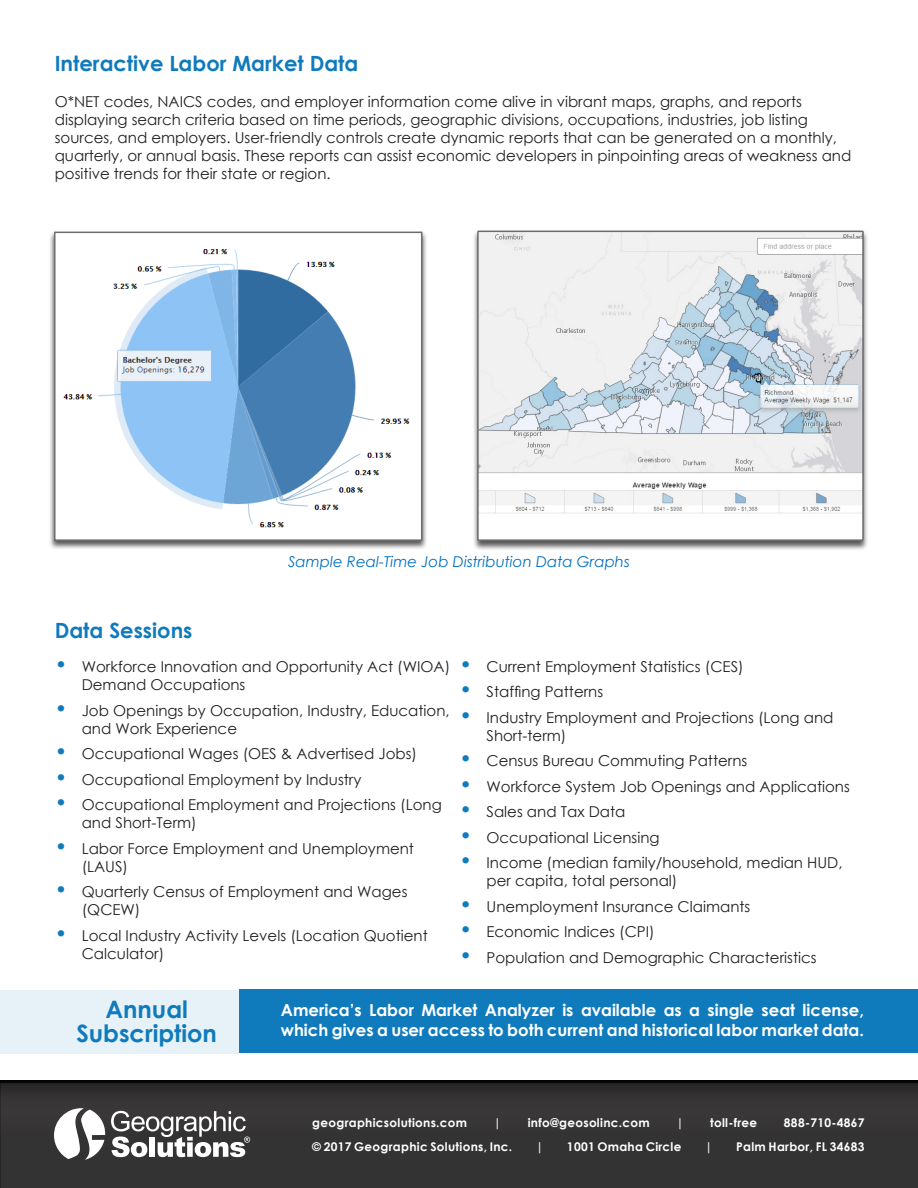
<style>
.page{position:relative;width:918px;height:1188px;background:#fff}
.page>*{position:absolute;margin:0;border:0;box-sizing:border-box;transform-origin:0 0}
.t1{font:700 24px "Century Gothic";color:#0f7bbc}
.t2{font:700 21px "Century Gothic";color:#0f7bbc}
.t3{font:700 16.5px/19.8px "Century Gothic";color:#fff}
.t4{font:15px/18px "Century Gothic";color:#231f20}
.t5{font:italic 15px "Century Gothic";color:#0070c0}
.t6{font:700 12px "Century Gothic";letter-spacing:.025em;color:#fff}
.s1{font-weight:700;font-size:21px;color:#0f7bbc}
</style>
<div class="page">
<div style="left:49px;top:231px;width:379px;height:319px;background:#231f20;opacity:.75"></div>
<svg style="left:53px;top:231px;width:370px;height:311px"></svg>
<div style="left:472px;top:230px;width:397px;height:320px;background:#231f20;opacity:.75"></div>
<img style="left:480px;top:234px;width:381px;height:304px">
<div style="left:477px;top:231px;width:387px;height:310px;border:2px solid #6c6d70"></div>
<svg style="left:1px;top:1080px;width:917px;height:108px;background:#313131"></svg>
<svg style="left:54px;top:1108px;width:51px;height:52px"></svg>
<svg style="left:111px;top:1111px;width:139px;height:46px"></svg>
<div style="left:239px;top:990px;width:679px;height:63px;background:#0f7bbc"></div>
<div style="left:1px;top:990px;width:238px;height:63px;background:#e7f2f8"></div>
<p class="t2" style="left:55px;top:47px;width:305px">Interactive Labor Market Data</p>
<p class="t4" style="left:55px;top:92px;width:798px">O*NET codes, NAICS codes, and employer information come alive in vibrant maps, graphs, and reports displaying search criteria based on time periods, geographic divisions, occupations, industries, job listing sources, and employers. User-friendly controls create dynamic reports that can be generated on a monthly, quarterly, or annual basis. These reports can assist economic developers in pinpointing areas of weakness and positive trends for their state or region.</p>
<p class="t5" style="left:288px;top:551px;width:343px">Sample Real-Time Job Distribution Data Graphs</p>
<p class="t2" style="left:55px;top:614px;width:139px">Data Sessions</p>
<p class="t4" style="left:82px;top:657px;width:370px;text-indent:-27px"><span class="s1">•</span> Workforce Innovation and Opportunity Act (WIOA)<br>Demand Occupations</p>
<p class="t4" style="left:82px;top:701px;width:369px;text-indent:-27px"><span class="s1">•</span> Job Openings by Occupation, Industry, Education, and Work Experience</p>
<p class="t4" style="left:55px;top:744px;width:364px"><span class="s1">•</span> Occupational Wages (OES &amp; Advertised Jobs)</p>
<p class="t4" style="left:55px;top:770px;width:308px"><span class="s1">•</span> Occupational Employment by Industry</p>
<p class="t4" style="left:82px;top:795px;width:362px;text-indent:-27px"><span class="s1">•</span> Occupational Employment and Projections (Long and Short-Term)</p>
<p class="t4" style="left:82px;top:839px;width:334px;text-indent:-27px"><span class="s1">•</span> Labor Force Employment and Unemployment (LAUS)</p>
<p class="t4" style="left:82px;top:882px;width:327px;text-indent:-27px"><span class="s1">•</span> Quarterly Census of Employment and Wages (QCEW)</p>
<p class="t4" style="left:82px;top:926px;width:348px;text-indent:-27px"><span class="s1">•</span> Local Industry Activity Levels (Location Quotient<br>Calculator)</p>
<p class="t4" style="left:460px;top:657px;width:286px"><span class="s1">•</span> Current Employment Statistics (CES)</p>
<p class="t4" style="left:460px;top:682px;width:145px"><span class="s1">•</span> Staffing Patterns</p>
<p class="t4" style="left:487px;top:708px;width:348px;text-indent:-27px"><span class="s1">•</span> Industry Employment and Projections (Long and<br>Short-term)</p>
<p class="t4" style="left:460px;top:751px;width:289px"><span class="s1">•</span> Census Bureau Commuting Patterns</p>
<p class="t4" style="left:460px;top:777px;width:392px"><span class="s1">•</span> Workforce System Job Openings and Applications</p>
<p class="t4" style="left:460px;top:802px;width:167px"><span class="s1">•</span> Sales and Tax Data</p>
<p class="t4" style="left:460px;top:828px;width:202px"><span class="s1">•</span> Occupational Licensing</p>
<p class="t4" style="left:487px;top:853px;width:358px;text-indent:-27px"><span class="s1">•</span> Income (median family/household, median HUD, per capita, total personal)</p>
<p class="t4" style="left:460px;top:897px;width:292px"><span class="s1">•</span> Unemployment Insurance Claimants</p>
<p class="t4" style="left:460px;top:922px;width:197px"><span class="s1">•</span> Economic Indices (CPI)</p>
<p class="t4" style="left:460px;top:948px;width:359px"><span class="s1">•</span> Population and Demographic Characteristics</p>
<p class="t1" style="left:105px;top:991px;width:84px">Annual</p>
<p class="t1" style="left:76px;top:1015px;width:142px">Subscription</p>
<p class="t3" style="left:281px;top:999px;width:585px">America’s Labor Market Analyzer is available as a single seat license, which gives a user access to both current and historical labor market data.</p>
<p class="t6" style="left:312px;top:1113px;width:156px">geographicsolutions.com</p>
<p class="t6" style="left:494px;top:1113px;width:9px">|</p>
<p class="t6" style="left:528px;top:1113px;width:123px">info@geosolinc.com</p>
<p class="t6" style="left:676px;top:1113px;width:9px">|</p>
<p class="t6" style="left:710px;top:1113px;width:49px">toll-free</p>
<p class="t6" style="left:784px;top:1113px;width:82px">888-710-4867</p>
<p class="t6" style="left:312px;top:1137px;width:201px">© 2017 Geographic Solutions, Inc.</p>
<p class="t6" style="left:536px;top:1137px;width:9px">|</p>
<p class="t6" style="left:567px;top:1137px;width:116px">1001 Omaha Circle</p>
<p class="t6" style="left:705px;top:1137px;width:9px">|</p>
<p class="t6" style="left:736px;top:1137px;width:130px">Palm Harbor, FL 34683</p>
</div>
